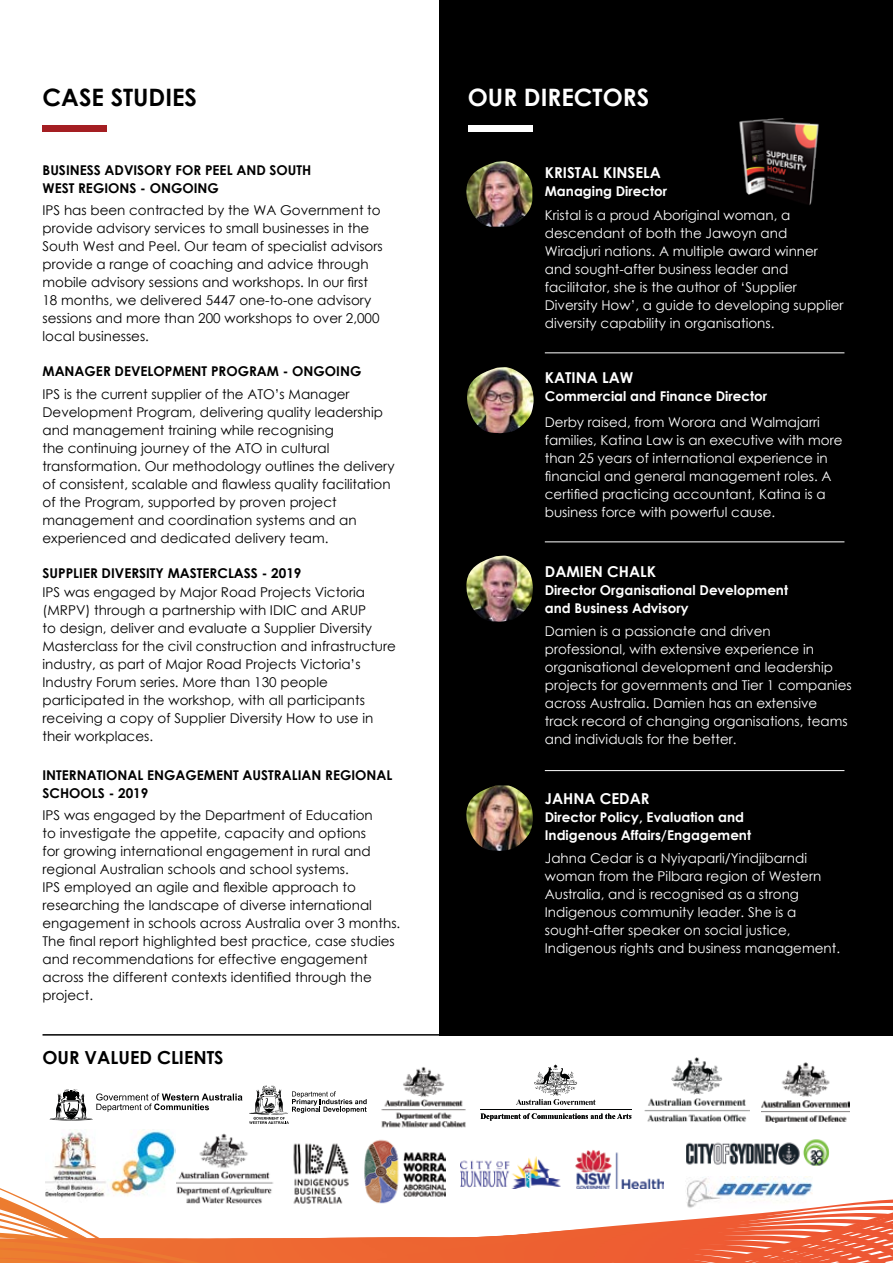
<style>
.page{position:relative;width:893px;height:1263px;background:#fff}
.page>*{position:absolute;margin:0;border:0;box-sizing:border-box;transform-origin:0 0}
.t1{font:700 24px "Century Gothic";color:#fff}
.t2{font:700 24px "Century Gothic";color:#000}
.t3{font:700 18px "Century Gothic";color:#000}
.t4{font:700 15px "Century Gothic";color:#fff}
.t5{font:13.5px/18px "Century Gothic";color:#000}
.t6{font:13.5px/18px "Century Gothic";color:#fff}
.t7{font:700 13.5px/18px "Century Gothic";color:#000}
.t8{font:700 13.5px/18px "Century Gothic";color:#fff}
</style>
<div class="page">
<div style="left:439px;top:0;width:454px;height:1035px;background:#000"></div>
<div style="left:468px;top:126px;width:64px;height:6px;background:#fff"></div>
<div style="left:43px;top:126px;width:64px;height:6px;background:#a41e22"></div>
<img style="left:466px;top:161px;width:66px;height:66px">
<img style="left:467px;top:367px;width:67px;height:66px">
<img style="left:466px;top:785px;width:67px;height:66px">
<img style="left:466px;top:556px;width:67px;height:66px">
<img style="left:739px;top:118px;width:80px;height:87px">
<hr style="left:545px;top:352px;width:299px;height:1px;background:#fff">
<hr style="left:545px;top:770px;width:299px;height:1px;background:#fff">
<hr style="left:545px;top:541px;width:299px;height:1px;background:#fff">
<svg style="left:0;top:1034px;width:893px;height:229px"></svg>
<h1 class="t2" style="left:43px;top:79px;width:156px">CASE STUDIES</h1>
<h1 class="t1" style="left:468px;top:79px;width:183px">OUR DIRECTORS</h1>
<p class="t7" style="left:43px;top:161px;width:270px">BUSINESS ADVISORY FOR PEEL AND SOUTH<br>WEST REGIONS - ONGOING</p>
<p class="t5" style="left:43px;top:201px;width:342px">IPS has been contracted by the WA Government to provide advisory services to small businesses in the South West and Peel. Our team of specialist advisors provide a range of coaching and advice through mobile advisory sessions and workshops. In our first 18 months, we delivered 5447 one-to-one advisory sessions and more than 200 workshops to over 2,000 local businesses.</p>
<p class="t7" style="left:43px;top:362px;width:320px">MANAGER DEVELOPMENT PROGRAM - ONGOING</p>
<p class="t5" style="left:43px;top:384px;width:354px">IPS is the current supplier of the ATO’s Manager Development Program, delivering quality leadership and management training while recognising<br>the continuing journey of the ATO in cultural transformation. Our methodology outlines the delivery of consistent, scalable and flawless quality facilitation of the Program, supported by proven project management and coordination systems and an experienced and dedicated delivery team.</p>
<p class="t7" style="left:43px;top:564px;width:260px">SUPPLIER DIVERSITY MASTERCLASS - 2019</p>
<p class="t5" style="left:43px;top:583px;width:355px">IPS was engaged by Major Road Projects Victoria (MRPV) through a partnership with IDIC and ARUP<br>to design, deliver and evaluate a Supplier Diversity Masterclass for the civil construction and infrastructure industry, as part of Major Road Projects Victoria’s Industry Forum series. More than 130 people participated in the workshop, with all participants receiving a copy of Supplier Diversity How to use in their workplaces.</p>
<p class="t7" style="left:43px;top:765px;width:351px">INTERNATIONAL ENGAGEMENT AUSTRALIAN REGIONAL<br>SCHOOLS - 2019</p>
<p class="t5" style="left:43px;top:805px;width:359px">IPS was engaged by the Department of Education<br>to investigate the appetite, capacity and options<br>for growing international engagement in rural and regional Australian schools and school systems.<br>IPS employed an agile and flexible approach to researching the landscape of diverse international engagement in schools across Australia over 3 months.<br>The final report highlighted best practice, case studies and recommendations for effective engagement across the different contexts identified through the project.</p>
<h2 class="t3" style="left:43px;top:1044px;width:183px">OUR VALUED CLIENTS</h2>
<p class="t4" style="left:545px;top:161px;width:118px">KRISTAL KINSELA</p>
<p class="t8" style="left:545px;top:182px;width:124px">Managing Director</p>
<p class="t6" style="left:545px;top:206px;width:300px">Kristal is a proud Aboriginal woman, a descendant of both the Jawoyn and Wiradjuri nations. A multiple award winner and sought-after business leader and facilitator, she is the author of ‘Supplier Diversity How’, a guide to developing supplier diversity capability in organisations.</p>
<p class="t4" style="left:545px;top:366px;width:90px">KATINA LAW</p>
<p class="t8" style="left:545px;top:386px;width:224px">Commercial and Finance Director</p>
<p class="t6" style="left:545px;top:413px;width:299px">Derby raised, from Worora and Walmajarri families, Katina Law is an executive with more than 25 years of international experience in financial and general management roles. A certified practicing accountant, Katina is a business force with powerful cause.</p>
<p class="t4" style="left:545px;top:560px;width:113px">DAMIEN CHALK</p>
<p class="t8" style="left:545px;top:580px;width:245px">Director Organisational Development and Business Advisory</p>
<p class="t6" style="left:545px;top:621px;width:308px">Damien is a passionate and driven professional, with extensive experience in organisational development and leadership projects for governments and Tier 1 companies across Australia. Damien has an extensive track record of changing organisations, teams and individuals for the better.</p>
<p class="t4" style="left:545px;top:787px;width:106px">JAHNA CEDAR</p>
<p class="t8" style="left:545px;top:807px;width:208px">Director Policy, Evaluation and<br>Indigenous Affairs/Engagement</p>
<p class="t6" style="left:545px;top:849px;width:297px">Jahna Cedar is a Nyiyaparli/Yindjibarndi woman from the Pilbara region of Western Australia, and is recognised as a strong Indigenous community leader. She is a sought-after speaker on social justice, Indigenous rights and business management.</p>
</div>
